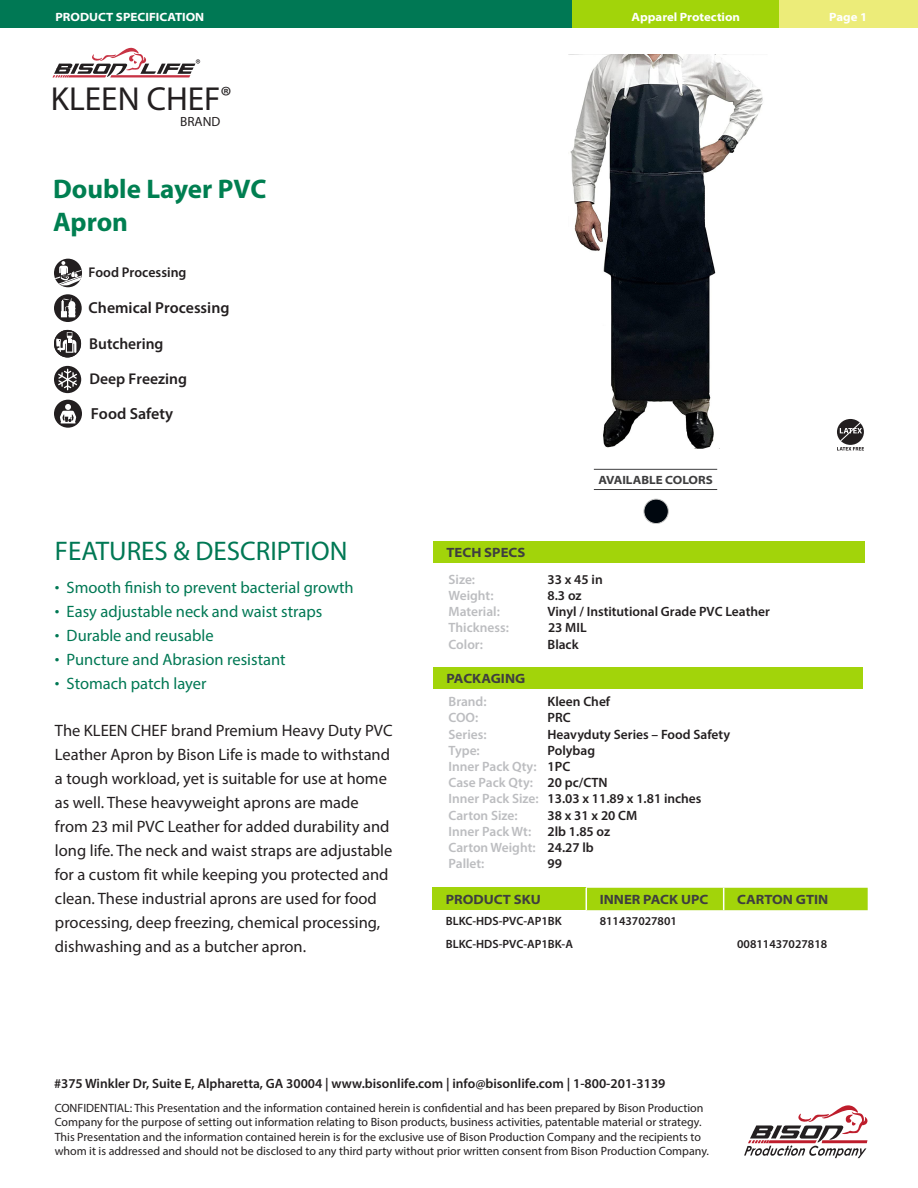
<style>
.page{position:relative;width:918px;height:1188px;background:#fff}
.page>*{position:absolute;margin:0;border:0;box-sizing:border-box;transform-origin:0 0}
.t1{font:33.45px "Myriad Pro";color:#231f20}
.t2{font:27px "Myriad Pro";color:#007854}
.t3{font:700 27px "Myriad Pro";color:#007f51}
.t4{font:26.7px "Myriad Pro";color:#231f20}
.t5{font:16.5px/24px "Myriad Pro";color:#231f20}
.t6{font:16.5px "Myriad Pro";color:#007854}
.t7{font:600 16.05px "Myriad Pro";color:#231f20}
.t8{font:600 15.9px "Myriad Pro";color:#231f20}
.t9{font:600 15.75px "Myriad Pro";color:#231f20}
.t10{font:600 15.6px "Myriad Pro";color:#231f20}
.t11{font:600 14.1px "Myriad Pro";color:#231f20}
.t12{font:600 13.5px "Myriad Pro";color:#231f20}
.t13{font:600 13.5px/16.2px "Myriad Pro";color:#bcbdc0}
.t14{font:700 semi-expanded 13.5px "Myriad Pro";color:#3e3e3f}
.t15{font:13.35px "Myriad Pro";color:#231f20}
.t16{font:12px/14.4px "Myriad Pro";color:#231f20}
.t17{font:600 12px "Myriad Pro";color:#231f20}
.t18{font:700 semi-expanded 12px "Myriad Pro";color:#fff}
.t19{font:700 semi-expanded 12px "Myriad Pro";color:#3e3e3f}
.s1{color:#231f20}
.s2{color:#bcbdc0}
</style>
<div class="page">
<svg style="left:52px;top:48px;width:148px;height:29px"></svg>
<div style="left:764px;top:0;width:154px;height:28px;background:#ecec79"></div>
<div style="left:502px;top:0;width:277px;height:28px;background:#a2d40a"></div>
<div style="left:0;top:0;width:572px;height:28px;background:#007854"></div>
<svg style="left:744px;top:1105px;width:124px;height:53px"></svg>
<div style="left:433px;top:541px;width:432px;height:21px;background:#a2d40a"></div>
<div style="left:433px;top:667px;width:430px;height:22px;background:#a2d40a"></div>
<img style="left:568px;top:54px;width:195px;height:395px">
<div style="left:432px;top:888px;width:154px;height:22px;background:#a2d40a"></div>
<div style="left:587px;top:888px;width:281px;height:22px;background:#a2d40a"></div>
<hr style="left:594px;top:469px;width:123px;height:1px;background:#3e3e3f">
<hr style="left:594px;top:489px;width:123px;height:1px;background:#3e3e3f">
<div style="left:644px;top:499px;width:24px;height:25px;background:#00070f;border-radius:50%"></div>
<div style="left:644px;top:499px;width:25px;height:25px;border:1px solid #c7c7c6;border-radius:50%"></div>
<svg style="left:54px;top:259px;width:28px;height:28px"></svg>
<svg style="left:55px;top:261px;width:26px;height:24px"></svg>
<svg style="left:54px;top:294px;width:28px;height:28px"></svg>
<svg style="left:61px;top:298px;width:15px;height:19px"></svg>
<div style="left:54px;top:330px;width:27px;height:27px;background:#231f20;border-radius:50%"></div>
<svg style="left:56px;top:332px;width:20px;height:21px"></svg>
<div style="left:54px;top:366px;width:27px;height:27px;background:#231f20;border-radius:50%"></div>
<svg style="left:58px;top:369px;width:19px;height:21px"></svg>
<div style="left:54px;top:400px;width:28px;height:28px;background:#231f20;border-radius:50%"></div>
<svg style="left:60px;top:404px;width:16px;height:19px"></svg>
<div style="left:837px;top:419px;width:27px;height:26px;background:#231f20;border-radius:50%"></div>
<svg style="left:837px;top:422px;width:27px;height:28px"></svg>
<p class="t18" style="left:56px;top:9px;width:150px">PRODUCT SPECIFICATION</p>
<h3 class="t4" style="left:221px;top:79px;width:13px">®</h3>
<h1 class="t1" style="left:51px;top:78px;width:171px">KLEEN CHEF</h1>
<p class="t15" style="left:180px;top:113px;width:42px">BRAND</p>
<p class="t3" style="left:53px;top:172px;width:215px">Double Layer PVC</p>
<p class="t3" style="left:53px;top:204px;width:77px">Apron</p>
<p class="t11" style="left:88px;top:263px;width:100px">Food Processing</p>
<h3 class="t8" style="left:89px;top:298px;width:142px">Chemical Processing</h3>
<h3 class="t9" style="left:89px;top:333px;width:76px">Butchering</h3>
<h3 class="t10" style="left:89px;top:369px;width:99px">Deep Freezing</h3>
<h3 class="t7" style="left:91px;top:403px;width:84px">Food Safety</h3>
<p class="t2" style="left:55px;top:535px;width:294px">FEATURES &amp; DESCRIPTION</p>
<p class="t6" style="left:55px;top:578px;width:300px">• Smooth finish to prevent bacterial growth</p>
<p class="t6" style="left:55px;top:602px;width:269px">• Easy adjustable neck and waist straps</p>
<p class="t6" style="left:55px;top:626px;width:160px">• Durable and reusable</p>
<p class="t6" style="left:55px;top:650px;width:232px">• Puncture and Abrasion resistant</p>
<p class="t6" style="left:55px;top:674px;width:153px">• Stomach patch layer</p>
<p class="t5" style="left:55px;top:718px;width:339px">The KLEEN CHEF brand Premium Heavy Duty PVC Leather Apron by Bison Life is made to withstand a tough workload, yet is suitable for use at home as well. These heavyweight aprons are made from 23 mil PVC Leather for added durability and long life. The neck and waist straps are adjustable for a custom fit while keeping you protected and clean. These industrial aprons are used for food processing, deep freezing, chemical processing, dishwashing and as a butcher apron.</p>
<p class="t18" style="left:631px;top:9px;width:110px">Apparel Protection</p>
<p class="t18" style="left:829px;top:9px;width:40px">Page 1</p>
<p class="t14" style="left:446px;top:543px;width:80px">TECH SPECS</p>
<p class="t19" style="left:598px;top:472px;width:116px">AVAILABLE COLORS</p>
<p class="t13" style="left:449px;top:571px;width:28px">Size:</p>
<p class="t12" style="left:548px;top:571px;width:57px">33 x 45 in</p>
<p class="t13" style="left:449px;top:587px;width:46px">Weight:</p>
<p class="t12" style="left:548px;top:587px;width:36px">8.3 oz</p>
<p class="t13" style="left:449px;top:603px;width:53px">Material:</p>
<p class="t12" style="left:548px;top:603px;width:224px">Vinyl / Institutional Grade PVC Leather</p>
<p class="t13" style="left:449px;top:619px;width:62px">Thickness:</p>
<p class="t12" style="left:548px;top:619px;width:40px">23 MIL</p>
<p class="t13" style="left:449px;top:636px;width:36px">Color:</p>
<p class="t12" style="left:548px;top:635px;width:33px">Black</p>
<p class="t14" style="left:446px;top:669px;width:80px">PACKAGING</p>
<p class="t13" style="left:449px;top:693px;width:40px">Brand:</p>
<p class="t12" style="left:548px;top:693px;width:64px">Kleen Chef</p>
<p class="t13" style="left:449px;top:709px;width:31px">COO:</p>
<p class="t12" style="left:548px;top:709px;width:25px">PRC</p>
<p class="t13" style="left:449px;top:726px;width:40px">Series:</p>
<p class="t12" style="left:548px;top:725px;width:184px">Heavyduty Series – Food Safety</p>
<p class="t13" style="left:449px;top:742px;width:33px">Type:</p>
<p class="t12" style="left:548px;top:742px;width:49px">Polybag</p>
<p class="t13" style="left:449px;top:758px;width:161px">Inner Pack Qty: <span class="s1">1PC<br></span>Case Pack Qty: <span class="s1">20 pc/CTN</span></p>
<p class="t12" style="left:449px;top:790px;width:255px"><span class="s2">Inner Pack Size:</span> 13.03 x 11.89 x 1.81 inches</p>
<p class="t13" style="left:449px;top:807px;width:71px">Carton Size:</p>
<p class="t12" style="left:548px;top:806px;width:91px">38 x 31 x 20 CM</p>
<p class="t13" style="left:449px;top:823px;width:163px">Inner Pack Wt: <span class="s1">2lb 1.85 oz</span></p>
<p class="t13" style="left:449px;top:839px;width:147px">Carton Weight: <span class="s1">24.27 lb</span></p>
<p class="t13" style="left:449px;top:855px;width:37px">Pallet:</p>
<p class="t12" style="left:548px;top:855px;width:16px">99</p>
<p class="t14" style="left:446px;top:890px;width:97px">PRODUCT SKU</p>
<p class="t14" style="left:600px;top:890px;width:110px">INNER PACK UPC</p>
<p class="t14" style="left:737px;top:890px;width:93px">CARTON GTIN</p>
<p class="t17" style="left:446px;top:914px;width:117px">BLKC-HDS-PVC-AP1BK</p>
<p class="t17" style="left:600px;top:914px;width:79px">811437027801</p>
<p class="t17" style="left:446px;top:936px;width:129px">BLKC-HDS-PVC-AP1BK-A</p>
<p class="t17" style="left:737px;top:936px;width:92px">00811437027818</p>
<p class="t12" style="left:54px;top:1075px;width:613px">#375 Winkler Dr, Suite E, Alpharetta, GA 30004 | www.bisonlife.com | info@bisonlife.com | 1-800-201-3139</p>
<p class="t16" style="left:55px;top:1100px;width:656px">CONFIDENTIAL: This Presentation and the information contained herein is confidential and has been prepared by Bison Production Company for the purpose of setting out information relating to Bison products, business activities, patentable material or strategy.<br>This Presentation and the information contained herein is for the exclusive use of Bison Production Company and the recipients to whom it is addressed and should not be disclosed to any third party without prior written consent from Bison Production Company.</p>
</div>
